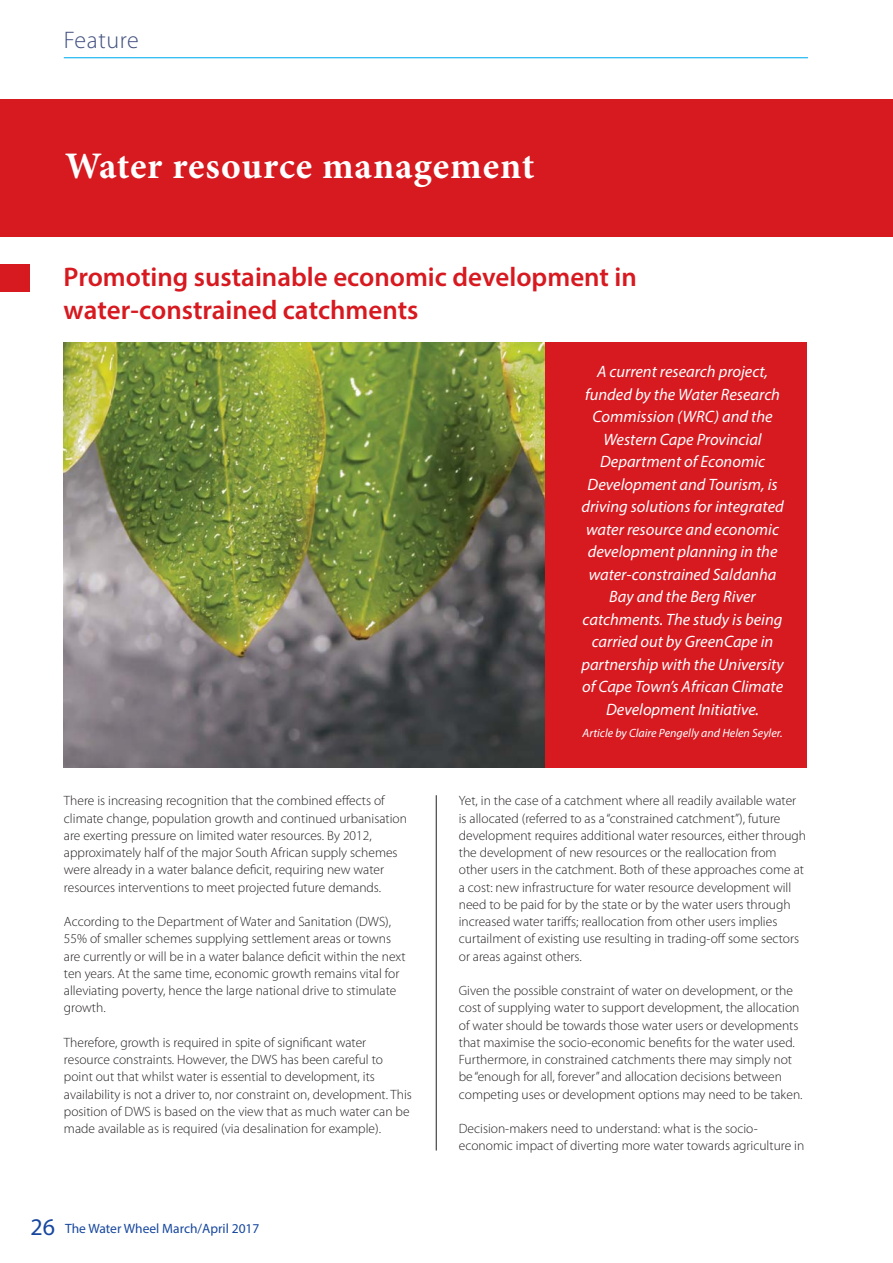
<style>
.page{position:relative;width:893px;height:1263px;background:#fff}
.page>*{position:absolute;margin:0;border:0;box-sizing:border-box;transform-origin:0 0}
.t1{font:700 37.5px "Minion Pro";letter-spacing:.025em;color:#fff}
.t2{font:600 27px/32.4px "Myriad Pro";color:#d71920}
.t3{font:300 24px "Myriad Pro";letter-spacing:.025em;color:#415080}
.t4{font:italic 16.5px/22.5px "Myriad Pro";color:#fff;text-align:center}
.t5{font:300 13.5px/17.2px "Myriad Pro";color:#231f20}
.t6{font:13.5px "Myriad Pro";color:#17479e}
.t7{font:italic 12px "Myriad Pro";color:#fff}
.s1{font-size:24px}
</style>
<div class="page">
<hr style="left:64px;top:57px;width:744px;height:1px;background:#00aeef">
<div style="left:0;top:99px;width:893px;height:138px;background:#d71920"></div>
<div style="left:0;top:264px;width:29px;height:28px;background:#d71920"></div>
<hr style="left:436px;top:795px;width:1px;height:355px;background:#231f20">
<img style="left:64px;top:342px;width:481px;height:426px">
<div style="left:545px;top:342px;width:262px;height:426px;background:#d71920"></div>
<h3 class="t3" style="left:64px;top:31px;width:77px">Feature</h3>
<h1 class="t1" style="left:65px;top:143px;width:471px">Water resource management</h1>
<h2 class="t2" style="left:64px;top:264px;width:575px">Promoting sustainable economic development in water-constrained catchments</h2>
<p class="t5" style="left:64px;top:793px;width:344px">There is increasing recognition that the combined effects of climate change, population growth and continued urbanisation are exerting pressure on limited water resources. By 2012, approximately half of the major South African supply schemes were already in a water balance deficit, requiring new water resources interventions to meet projected future demands.</p>
<p class="t5" style="left:64px;top:914px;width:343px">According to the Department of Water and Sanitation (DWS), 55% of smaller schemes supplying settlement areas or towns are currently or will be in a water balance deficit within the next ten years. At the same time, economic growth remains vital for alleviating poverty, hence the large national drive to stimulate growth.</p>
<p class="t5" style="left:64px;top:1035px;width:349px">Therefore, growth is required in spite of significant water resource constraints. However, the DWS has been careful to point out that whilst water is essential to development, its availability is not a driver to, nor constraint on, development. This position of DWS is based on the view that as much water can be made available as is required (via desalination for example).</p>
<p class="t6" style="left:30px;top:1220px;width:230px"><span class="s1">26</span> The Water Wheel March/April 2017</p>
<p class="t4" style="left:581px;top:362px;width:204px">A current research project, funded by the Water Research<br>Commission (WRC) and the<br>Western Cape Provincial<br>Department of Economic<br>Development and Tourism, is driving solutions for integrated water resource and economic development planning in the water-constrained Saldanha<br>Bay and the Berg River catchments. The study is being carried out by GreenCape in partnership with the University of Cape Town’s African Climate<br>Development Initiative.</p>
<p class="t7" style="left:582px;top:729px;width:202px">Article by Claire Pengelly and Helen Seyler.</p>
<p class="t5" style="left:459px;top:793px;width:349px">Yet, in the case of a catchment where all readily available water is allocated (referred to as a “constrained catchment”), future development requires additional water resources, either through the development of new resources or the reallocation from other users in the catchment. Both of these approaches come at a cost: new infrastructure for water resource development will need to be paid for by the state or by the water users through increased water tariffs; reallocation from other users implies curtailment of existing use resulting in trading-off some sectors or areas against others.</p>
<p class="t5" style="left:459px;top:983px;width:345px">Given the possible constraint of water on development, or the cost of supplying water to support development, the allocation of water should be towards those water users or developments that maximise the socio-economic benefits for the water used.<br>Furthermore, in constrained catchments there may simply not be “enough for all, forever” and allocation decisions between competing uses or development options may need to be taken.</p>
<p class="t5" style="left:459px;top:1121px;width:347px">Decision-makers need to understand: what is the socio&shy;economic impact of diverting more water towards agriculture in</p>
</div>
